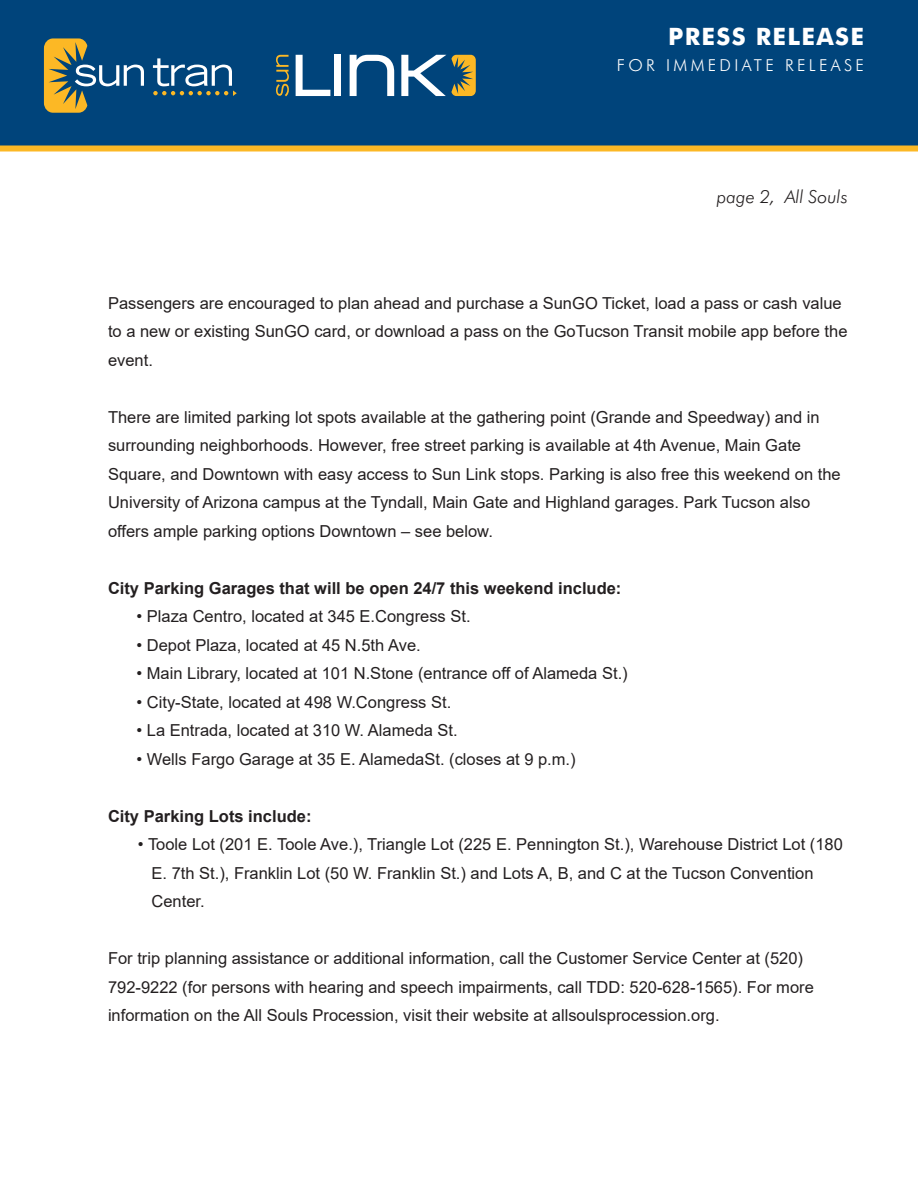
<style>
.page{position:relative;width:918px;height:1188px;background:#fff}
.page>*{position:absolute;margin:0;border:0;box-sizing:border-box;transform-origin:0 0}
.t1{font:700 24px "Futura BT";letter-spacing:.055em;color:#fff}
.t2{font:italic 300 18px "Futura BT";color:#231f20}
.t3{font:16.5px/28.5px "Arial";color:#231f20}
.t4{font:700 16.5px "Arial";color:#231f20}
.t5{font:300 16.5px "Futura BT";letter-spacing:.2em;color:#fff}
</style>
<div class="page">
<div style="left:0;top:0;width:918px;height:149px;background:#00447b"></div>
<div style="left:0;top:146px;width:918px;height:6px;background:#fcb825"></div>
<svg style="left:153px;top:58px;width:84px;height:38px"></svg>
<svg style="left:44px;top:38px;width:100px;height:75px"></svg>
<svg style="left:276px;top:55px;width:13px;height:41px"></svg>
<svg style="left:296px;top:55px;width:34px;height:41px"></svg>
<div style="left:334px;top:55px;width:7px;height:41px;background:#fff"></div>
<svg style="left:350px;top:55px;width:44px;height:41px"></svg>
<svg style="left:401px;top:55px;width:75px;height:41px"></svg>
<h1 class="t1" style="left:668px;top:22px;width:197px">PRESS RELEASE</h1>
<p class="t5" style="left:617px;top:55px;width:249px">FOR IMMEDIATE RELEASE</p>
<p class="t2" style="left:717px;top:185px;width:132px">page 2, All Souls</p>
<p class="t3" style="left:108px;top:289px;width:741px">Passengers are encouraged to plan ahead and purchase a SunGO Ticket, load a pass or cash value to a new or existing SunGO card, or download a pass on the GoTucson Transit mobile app before the event.</p>
<p class="t3" style="left:108px;top:403px;width:734px">There are limited parking lot spots available at the gathering point (Grande and Speedway) and in surrounding neighborhoods. However, free street parking is available at 4th Avenue, Main Gate Square, and Downtown with easy access to Sun Link stops. Parking is also free this weekend on the University of Arizona campus at the Tyndall, Main Gate and Highland garages. Park Tucson also offers ample parking options Downtown – see below.</p>
<p class="t4" style="left:108px;top:576px;width:515px">City Parking Garages that will be open 24/7 this weekend include:</p>
<p class="t3" style="left:136px;top:602px;width:336px">• Plaza Centro, located at 345 E.Congress St.</p>
<p class="t3" style="left:136px;top:631px;width:286px">• Depot Plaza, located at 45 N.5th Ave.</p>
<p class="t3" style="left:136px;top:659px;width:493px">• Main Library, located at 101 N.Stone (entrance off of Alameda St.)</p>
<p class="t3" style="left:136px;top:688px;width:316px">• City-State, located at 498 W.Congress St.</p>
<p class="t3" style="left:136px;top:716px;width:323px">• La Entrada, located at 310 W. Alameda St.</p>
<p class="t3" style="left:136px;top:745px;width:441px">• Wells Fargo Garage at 35 E. AlamedaSt. (closes at 9 p.m.)</p>
<p class="t4" style="left:108px;top:804px;width:205px">City Parking Lots include:</p>
<p class="t3" style="left:151px;top:830px;width:693px;text-indent:-13px">• Toole Lot (201 E. Toole Ave.), Triangle Lot (225 E. Pennington St.), Warehouse District Lot (180<br>E. 7th St.), Franklin Lot (50 W. Franklin St.) and Lots A, B, and C at the Tucson Convention<br>Center.</p>
<p class="t3" style="left:108px;top:944px;width:707px">For trip planning assistance or additional information, call the Customer Service Center at (520)<br>792-9222 (for persons with hearing and speech impairments, call TDD: 520-628-1565). For more information on the All Souls Procession, visit their website at allsoulsprocession.org.</p>
</div>
